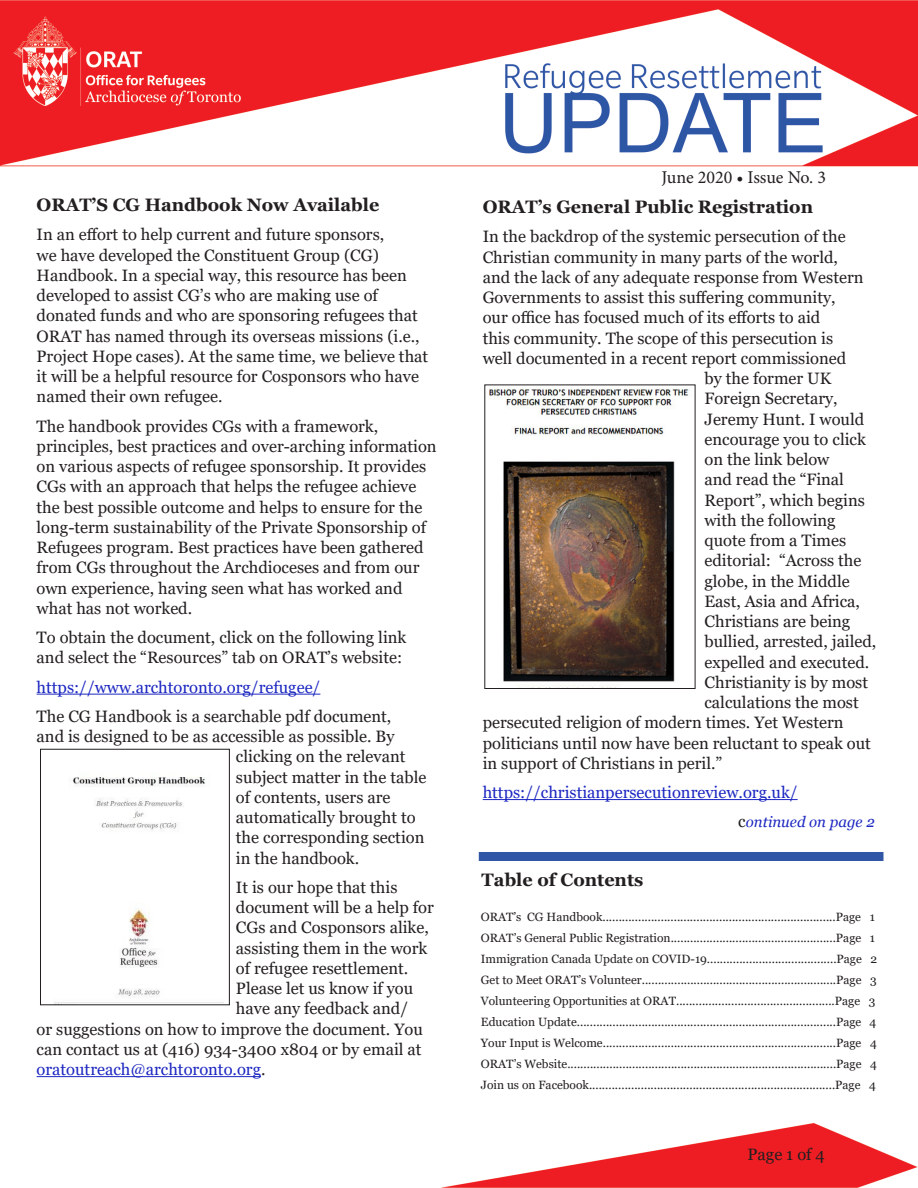
<style>
.page{position:relative;width:918px;height:1188px;background:#fff}
.page>*{position:absolute;margin:0;border:0;box-sizing:border-box;transform-origin:0 0}
.t1{font:21px "Verlag";color:#231f20}
.Text{font:700 18px "Georgia";color:#231f20}
.Volume_and_Issue{font:18px "Minion Pro";letter-spacing:-.005em;color:#231f20}
.Text-2{font:16.5px/20.2px "Georgia";color:#231f20}
.Text-3{font:16.5px "Georgia";color:#1c27c1}
.Text-4{font:italic 15px "Georgia";color:#1c27c1}
.Volume_and_Issue-2{font:12px "Georgia";color:#231f20}
.Text-5{font:12px "Georgia";color:#231f20}
.s1{color:#231f20}
.s2{font-style:normal;font-size:16.5px;color:#231f20}
</style>
<div class="page">
<img style="left:0;top:0;width:918px;height:1188px">
<div style="left:479px;top:852px;width:405px;height:9px;background:#3156a6"></div>
<hr style="left:37px;top:694px;width:283px;height:1px;background:#1c27c1">
<hr style="left:37px;top:1076px;width:224px;height:1px;background:#1c27c1">
<hr style="left:483px;top:799px;width:315px;height:1px;background:#1c27c1">
<img style="left:42px;top:751px;width:186px;height:252px">
<div style="left:40px;top:749px;width:190px;height:256px;border:1px solid #231f20"></div>
<img style="left:486px;top:387px;width:207px;height:300px">
<p class="Text" style="left:37px;top:193px;width:344px">ORAT’S CG Handbook Now Available</p>
<p class="Text-2" style="left:37px;top:225px;width:393px">In an effort to help current and future sponsors,<br>we have developed the Constituent Group (CG)<br>Handbook. In a special way, this resource has been developed to assist CG’s who are making use of donated funds and who are sponsoring refugees that ORAT has named through its overseas missions (i.e., Project Hope cases). At the same time, we believe that it will be a helpful resource for Cosponsors who have named their own refugee.</p>
<p class="Text-2" style="left:37px;top:416px;width:402px">The handbook provides CGs with a framework, principles, best practices and over-arching information on various aspects of refugee sponsorship. It provides CGs with an approach that helps the refugee achieve the best possible outcome and helps to ensure for the long-term sustainability of the Private Sponsorship of Refugees program. Best practices have been gathered from CGs throughout the Archdioceses and from our own experience, having seen what has worked and what has not worked.</p>
<p class="Text-2" style="left:37px;top:628px;width:371px">To obtain the document, click on the following link and select the “Resources” tab on ORAT’s website:</p>
<p class="Text-3" style="left:37px;top:677px;width:285px">https://www.archtoronto.org/refugee/</p>
<p class="Text-2" style="left:37px;top:706px;width:356px">The CG Handbook is a searchable pdf document,</p>
<p class="Text-2" style="left:37px;top:727px;width:359px">and is designed to be as accessible as possible. By</p>
<p class="Text-2" style="left:236px;top:747px;width:171px">clicking on the relevant</p>
<p class="Text-2" style="left:236px;top:767px;width:192px">subject matter in the table</p>
<p class="Text-2" style="left:236px;top:787px;width:156px">of contents, users are</p>
<p class="Text-2" style="left:236px;top:808px;width:181px">automatically brought to</p>
<p class="Text-2" style="left:236px;top:828px;width:190px">the corresponding section</p>
<p class="Text-2" style="left:236px;top:848px;width:125px">in the handbook.</p>
<p class="Text-2" style="left:236px;top:877px;width:163px">It is our hope that this</p>
<p class="Text-2" style="left:236px;top:898px;width:199px">document will be a help for</p>
<p class="Text-2" style="left:236px;top:918px;width:194px">CGs and Cosponsors alike,</p>
<p class="Text-2" style="left:236px;top:938px;width:193px">assisting them in the work</p>
<p class="Text-2" style="left:236px;top:958px;width:174px">of refugee resettlement.</p>
<p class="Text-2" style="left:236px;top:979px;width:179px">Please let us know if you</p>
<p class="Text-2" style="left:236px;top:999px;width:174px">have any feedback and/</p>
<p class="Text-2" style="left:37px;top:1019px;width:388px">or suggestions on how to improve the document. You</p>
<p class="Text-2" style="left:37px;top:1039px;width:387px">can contact us at (416) 934-3400 x804 or by email at</p>
<p class="Text-3" style="left:37px;top:1059px;width:230px">oratoutreach@archtoronto.org<span class="s1">.</span></p>
<p class="Volume_and_Issue" style="left:662px;top:165px;width:166px">June 2020 • Issue No. 3</p>
<p class="Text" style="left:483px;top:195px;width:332px">ORAT’s General Public Registration</p>
<p class="Text-2" style="left:483px;top:227px;width:365px">In the backdrop of the systemic persecution of the</p>
<p class="Text-2" style="left:483px;top:247px;width:357px">Christian community in many parts of the world,</p>
<p class="Text-2" style="left:483px;top:267px;width:382px">and the lack of any adequate response from Western</p>
<p class="Text-2" style="left:483px;top:288px;width:354px">Governments to assist this suffering community,</p>
<p class="Text-2" style="left:483px;top:308px;width:339px">our office has focused much of its efforts to aid</p>
<p class="Text-2" style="left:483px;top:328px;width:352px">this community. The scope of this persecution is</p>
<p class="Text-2" style="left:483px;top:348px;width:365px">well documented in a recent report commissioned</p>
<p class="Text-2" style="left:704px;top:369px;width:128px">by the former UK</p>
<p class="Text-2" style="left:704px;top:389px;width:135px">Foreign Secretary,</p>
<p class="Text-2" style="left:704px;top:409px;width:161px">Jeremy Hunt. I would</p>
<p class="Text-2" style="left:704px;top:429px;width:163px">encourage you to click</p>
<p class="Text-2" style="left:704px;top:450px;width:126px">on the link below</p>
<p class="Text-2" style="left:704px;top:470px;width:141px">and read the “Final</p>
<p class="Text-2" style="left:704px;top:490px;width:162px">Report”, which begins</p>
<p class="Text-2" style="left:704px;top:510px;width:133px">with the following</p>
<p class="Text-2" style="left:704px;top:531px;width:143px">quote from a Times</p>
<p class="Text-2" style="left:704px;top:551px;width:159px">editorial: “Across the</p>
<p class="Text-2" style="left:704px;top:571px;width:147px">globe, in the Middle</p>
<p class="Text-2" style="left:704px;top:591px;width:157px">East, Asia and Africa,</p>
<p class="Text-2" style="left:704px;top:612px;width:147px">Christians are being</p>
<p class="Text-2" style="left:704px;top:632px;width:173px">bullied, arrested, jailed,</p>
<p class="Text-2" style="left:704px;top:652px;width:166px">expelled and executed.</p>
<p class="Text-2" style="left:704px;top:672px;width:165px">Christianity is by most</p>
<p class="Text-2" style="left:704px;top:693px;width:156px">calculations the most</p>
<p class="Text-2" style="left:483px;top:713px;width:362px">persecuted religion of modern times. Yet Western</p>
<p class="Text-2" style="left:483px;top:733px;width:390px">politicians until now have been reluctant to speak out</p>
<p class="Text-2" style="left:483px;top:753px;width:241px">in support of Christians in peril.”</p>
<p class="Text-3" style="left:483px;top:782px;width:316px">https://christianpersecutionreview.org.uk/</p>
<p class="Text-4" style="left:738px;top:813px;width:138px"><span class="s2">c</span>ontinued on page 2</p>
<p class="Text" style="left:482px;top:868px;width:163px">Table of Contents</p>
<p class="Text-5" style="left:481px;top:910px;width:396px">ORAT’s CG Handbook........................................................................Page 1</p>
<p class="Volume_and_Issue-2" style="left:481px;top:931px;width:396px">ORAT’s General Public Registration...................................................Page 1</p>
<p class="Volume_and_Issue-2" style="left:481px;top:952px;width:398px">Immigration Canada Update on COVID-19........................................Page 2</p>
<p class="Volume_and_Issue-2" style="left:481px;top:973px;width:397px">Get to Meet ORAT’s Volunteer............................................................Page 3</p>
<p class="Volume_and_Issue-2" style="left:481px;top:994px;width:396px">Volunteering Opportunities at ORAT.................................................Page 3</p>
<p class="Volume_and_Issue-2" style="left:481px;top:1015px;width:397px">Education Update................................................................................Page 4</p>
<p class="Volume_and_Issue-2" style="left:481px;top:1036px;width:397px">Your Input is Welcome........................................................................Page 4</p>
<p class="Volume_and_Issue-2" style="left:481px;top:1057px;width:398px">ORAT’s Website...................................................................................Page 4</p>
<p class="Volume_and_Issue-2" style="left:481px;top:1078px;width:397px">Join us on Facebook............................................................................Page 4</p>
<p class="t1" style="left:747px;top:1137px;width:90px">Page 1 of 4</p>
</div>
